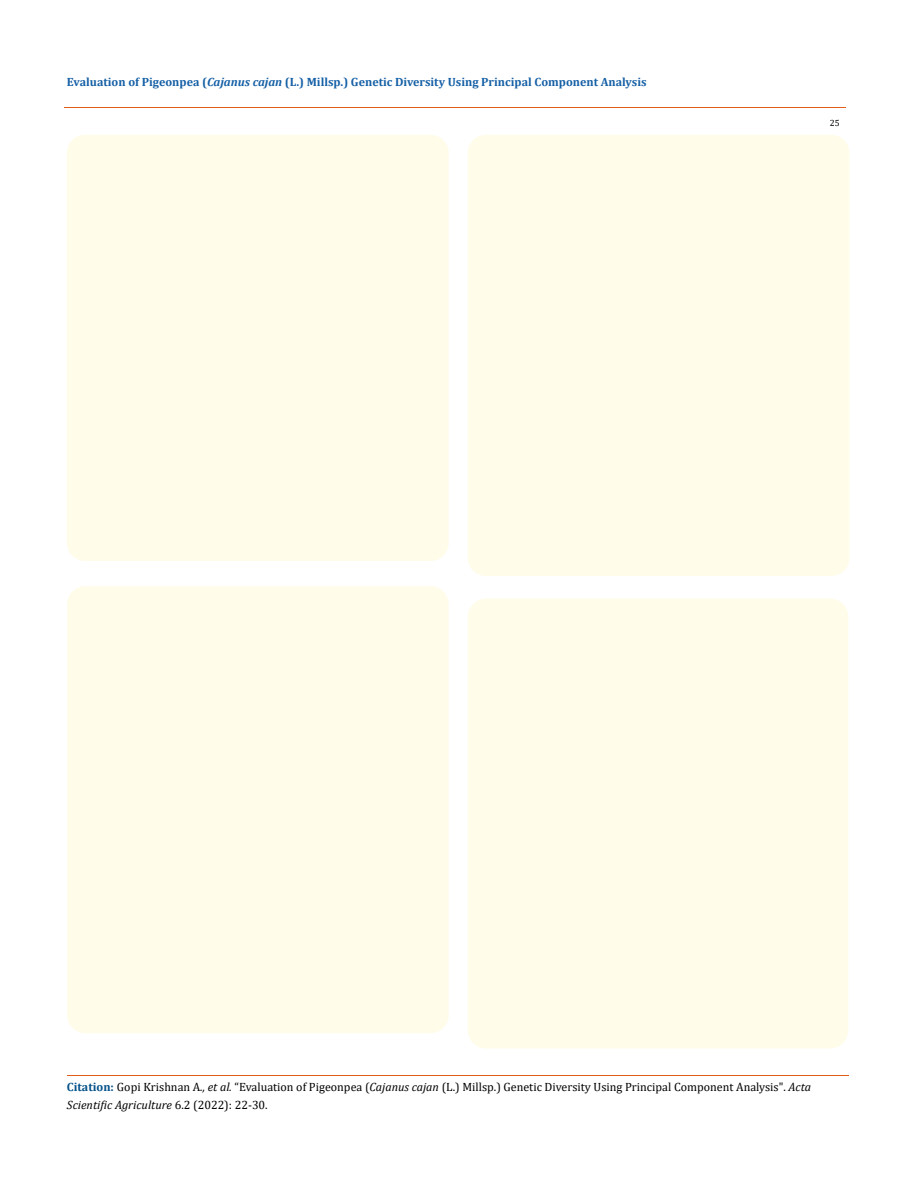
<style>
.page{position:relative;width:917px;height:1188px;background:#fff}
.page>*{position:absolute;margin:0;border:0;box-sizing:border-box;transform-origin:0 0}
.t1{font:12px/18px "Cambria";color:#000}
.t2{font:700 12px "Cambria";color:#1560a6}
.t3{font:9px "Cambria";color:#000}
.s1{font-style:italic}
.s2{font-weight:700;color:#035089}
</style>
<div class="page">
<div style="left:67px;top:135px;width:381px;height:426px;background:#fffde9;border-radius:18px"></div>
<div style="left:67px;top:586px;width:381px;height:447px;background:#fffde9;border-radius:18px"></div>
<div style="left:468px;top:135px;width:381px;height:441px;background:#fffde9;border-radius:18px"></div>
<div style="left:468px;top:599px;width:380px;height:450px;background:#fffde9;border-radius:18px"></div>
<hr style="left:64px;top:108px;width:781px;height:1px;background:#e05d1a">
<hr style="left:67px;top:1076px;width:781px;height:1px;background:#e05d1a">
<p class="t2" style="left:67px;top:73px;width:581px">Evaluation of Pigeonpea (<span class="s1">Cajanus cajan</span> (L.) Millsp.) Genetic Diversity Using Principal Component Analysis</p>
<p class="t3" style="left:829px;top:118px;width:11px">25</p>
<p class="t1" style="left:67px;top:1078px;width:745px"><span class="s2">Citation:</span> Gopi Krishnan A<span class="s1">., et al.</span> “Evaluation of Pigeonpea (<span class="s1">Cajanus cajan</span> (L.) Millsp.) Genetic Diversity Using Principal Component Analysis". <span class="s1">Acta<br>Scientific Agriculture</span> 6.2 (2022): 22-30.</p>
</div>
